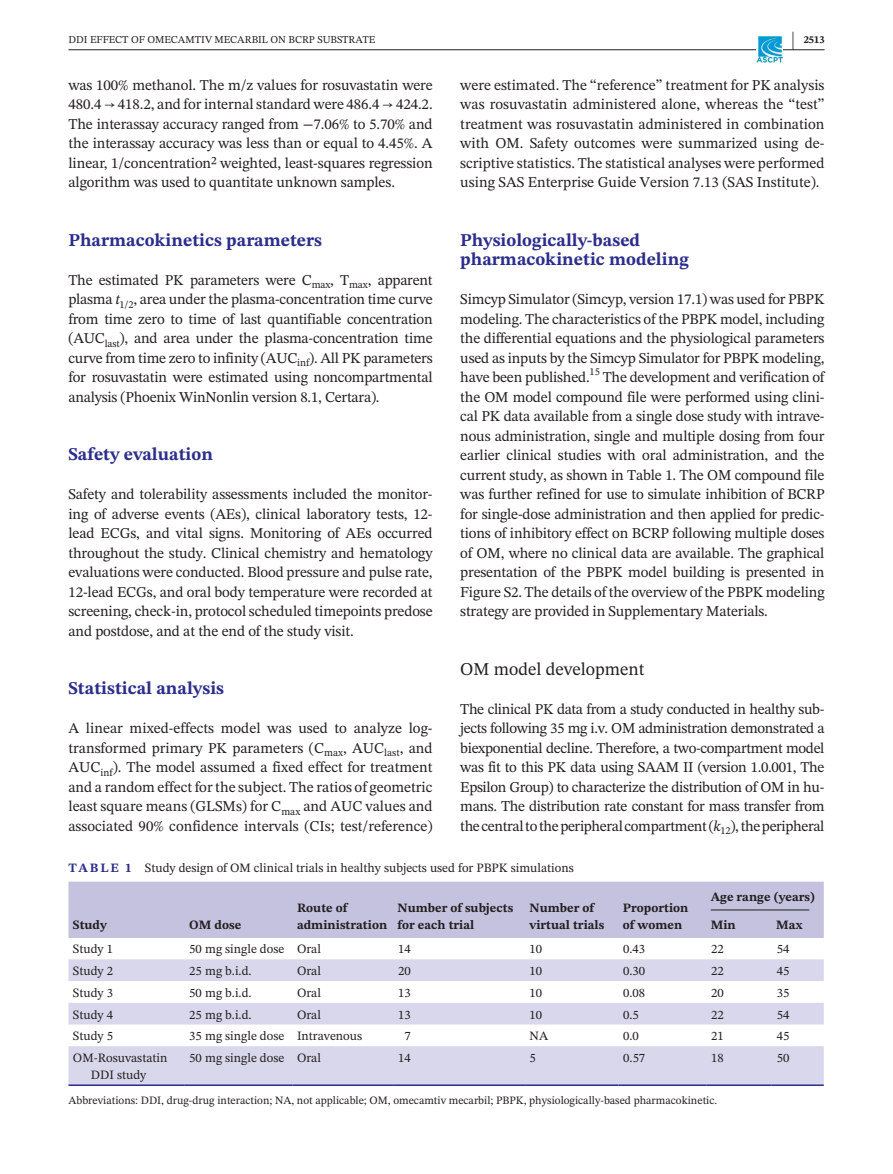
<style>
.page{position:relative;width:893px;height:1174px;background:#fff}
.page>*{position:absolute;margin:0;border:0;box-sizing:border-box;transform-origin:0 0}
.t1{font:700 21px "STIX Two Text";color:#231f20;scale:.42 1}
.t2{font:700 18px/19.5px "STIX Two Text";color:#2c2d8c}
.t3{font:18px "STIX Two Text";color:#231f20}
.t4{font:15px/19.5px "STIX Two Text";letter-spacing:-.01em;color:#231f20;text-align:justify}
.t5{font:12.75px/17.2px "STIX Two Text";color:#231f20;text-align:center}
.t6{font:700 12.75px/17.2px "STIX Two Text";color:#231f20}
.t7{font:11.25px "STIX Two Text";color:#231f20}
.t8{font:10.5px "STIX Two Text";color:#231f20}
.t9{font:700 10.5px "STIX Two Text";color:#231f20}
.s1{font-family:"Arial Unicode MS"}
.s2{font-style:italic}
.s3{font-weight:700;color:#2c2d8c}
</style>
<div class="page">
<hr style="left:68px;top:49px;width:756px;height:1px;background:#231f20">
<img style="left:757px;top:37px;width:25px;height:25px">
<div style="left:68px;top:881px;width:756px;height:57px;background:#c4c2df"></div>
<svg style="left:68px;top:959px;width:756px;height:125px;fill:#d9d7eb"></svg>
<hr style="left:68px;top:1084px;width:117px;height:2px;background:#2c2d8c">
<hr style="left:185px;top:1084px;width:108px;height:2px;background:#2c2d8c">
<hr style="left:292px;top:1084px;width:101px;height:2px;background:#2c2d8c">
<hr style="left:393px;top:1084px;width:132px;height:2px;background:#2c2d8c">
<hr style="left:525px;top:1084px;width:93px;height:2px;background:#2c2d8c">
<hr style="left:618px;top:1084px;width:88px;height:2px;background:#2c2d8c">
<hr style="left:706px;top:1084px;width:66px;height:2px;background:#2c2d8c">
<hr style="left:772px;top:1084px;width:52px;height:2px;background:#2c2d8c">
<hr style="left:711px;top:909px;width:98px;height:1px;background:#231f20">
<h1 class="t1" style="left:792px;top:24px;width:8px">|</h1>
<p class="t8" style="left:68px;top:32px;width:308px">DDI EFFECT OF OMECAMTIV MECARBIL ON BCRP SUBSTRATE</p>
<p class="t9" style="left:804px;top:32px;width:22px">2513</p>
<p class="t4" style="left:68px;top:75px;width:366px">was 100% methanol. The m/z values for rosuvastatin were 480.4 <span class="s1">→</span> 418.2, and for internal standard were 486.4 <span class="s1">→</span> 424.2.<br>The interassay accuracy ranged from −7.06% to 5.70% and the interassay accuracy was less than or equal to 4.45%. A linear, 1/concentration² weighted, least-squares regression algorithm was used to quantitate unknown samples.</p>
<p class="t4" style="left:460px;top:75px;width:366px">were estimated. The “reference” treatment for PK analysis was rosuvastatin administered alone, whereas the “test” treatment was rosuvastatin administered in combination with OM. Safety outcomes were summarized using de&shy;scriptive statistics. The statistical analyses were performed using SAS Enterprise Guide Version 7.13 (SAS Institute).</p>
<p class="t2" style="left:68px;top:230px;width:255px">Pharmacokinetics parameters</p>
<p class="t4" style="left:68px;top:270px;width:366px">The estimated PK parameters were C<sub>max</sub>, T<sub>max</sub>, apparent plasma <span class="s2">t</span><sub>1/2</sub>, area under the plasma-concentration time curve from time zero to time of last quantifiable concentration (AUC<sub>last</sub>), and area under the plasma-concentration time curve from time zero to infinity (AUC<sub>inf</sub>). All PK parameters for rosuvastatin were estimated using noncompartmental analysis (Phoenix WinNonlin version 8.1, Certara).</p>
<p class="t2" style="left:68px;top:445px;width:146px">Safety evaluation</p>
<p class="t4" style="left:68px;top:484px;width:366px">Safety and tolerability assessments included the monitor&shy;ing of adverse events (AEs), clinical laboratory tests, 12- lead ECGs, and vital signs. Monitoring of AEs occurred throughout the study. Clinical chemistry and hematology evaluations were conducted. Blood pressure and pulse rate, 12-lead ECGs, and oral body temperature were recorded at screening, check-in, protocol scheduled timepoints predose and postdose, and at the end of the study visit.</p>
<p class="t2" style="left:460px;top:230px;width:230px">Physiologically-based pharmacokinetic modeling</p>
<p class="t4" style="left:460px;top:289px;width:366px">Simcyp Simulator (Simcyp, version 17.1) was used for PBPK modeling. The characteristics of the PBPK model, including the differential equations and the physiological parameters used as inputs by the Simcyp Simulator for PBPK modeling, have been published.</p>
<p class="t8" style="left:590px;top:364px;width:12px">15</p>
<p class="t4" style="left:460px;top:367px;width:366px;text-indent:142px">The development and verification of the OM model compound file were performed using clini&shy;cal PK data available from a single dose study with intrave&shy;nous administration, single and multiple dosing from four earlier clinical studies with oral administration, and the current study, as shown in Table 1. The OM compound file was further refined for use to simulate inhibition of BCRP for single-dose administration and then applied for predic&shy;tions of inhibitory effect on BCRP following multiple doses of OM, where no clinical data are available. The graphical presentation of the PBPK model building is presented in Figure S2. The details of the overview of the PBPK modeling strategy are provided in Supplementary Materials.</p>
<p class="t3" style="left:460px;top:656px;width:186px">OM model development</p>
<p class="t4" style="left:460px;top:699px;width:366px">The clinical PK data from a study conducted in healthy sub&shy;jects following 35 mg i.v. OM administration demonstrated a biexponential decline. Therefore, a two-compartment model was fit to this PK data using SAAM II (version 1.0.001, The Epsilon Group) to characterize the distribution of OM in hu&shy;mans. The distribution rate constant for mass transfer from the central to the peripheral compartment (<span class="s2">k</span><sub>12</sub>), the peripheral</p>
<p class="t5" style="left:68px;top:859px;width:507px"><span class="s3">TABLE 1</span> Study design of OM clinical trials in healthy subjects used for PBPK simulations</p>
<p class="t2" style="left:68px;top:679px;width:157px">Statistical analysis</p>
<p class="t4" style="left:68px;top:718px;width:366px">A linear mixed-effects model was used to analyze log&shy;transformed primary PK parameters (C<sub>max</sub>, AUC<sub>last</sub>, and AUC<sub>inf</sub>). The model assumed a fixed effect for treatment and a random effect for the subject. The ratios of geometric least square means (GLSMs) for C<sub>max</sub> and AUC values and associated 90% confidence intervals (CIs; test/reference)</p>
<p class="t6" style="left:73px;top:916px;width:35px">Study</p>
<p class="t6" style="left:189px;top:916px;width:53px">OM dose</p>
<p class="t6" style="left:297px;top:899px;width:92px">Route of administration</p>
<p class="t6" style="left:398px;top:899px;width:117px">Number of subjects for each trial</p>
<p class="t6" style="left:530px;top:899px;width:76px">Number of virtual trials</p>
<p class="t6" style="left:623px;top:899px;width:67px">Proportion of women</p>
<p class="t6" style="left:711px;top:888px;width:106px">Age range (years)</p>
<p class="t6" style="left:711px;top:916px;width:27px">Min</p>
<p class="t6" style="left:776px;top:916px;width:28px">Max</p>
<p class="t5" style="left:73px;top:940px;width:42px">Study 1</p>
<p class="t5" style="left:189px;top:940px;width:133px">50 mg single dose Oral</p>
<p class="t5" style="left:398px;top:940px;width:14px">14</p>
<p class="t5" style="left:530px;top:940px;width:14px">10</p>
<p class="t5" style="left:623px;top:940px;width:24px">0.43</p>
<p class="t5" style="left:711px;top:940px;width:14px">22</p>
<p class="t5" style="left:777px;top:940px;width:14px">54</p>
<p class="t5" style="left:73px;top:962px;width:42px">Study 2</p>
<p class="t5" style="left:189px;top:962px;width:64px">25 mg b.i.d.</p>
<p class="t5" style="left:297px;top:962px;width:25px">Oral</p>
<p class="t5" style="left:398px;top:962px;width:14px">20</p>
<p class="t5" style="left:530px;top:962px;width:14px">10</p>
<p class="t5" style="left:623px;top:962px;width:24px">0.30</p>
<p class="t5" style="left:711px;top:962px;width:14px">22</p>
<p class="t5" style="left:777px;top:962px;width:14px">45</p>
<p class="t5" style="left:73px;top:983px;width:42px">Study 3</p>
<p class="t5" style="left:189px;top:983px;width:64px">50 mg b.i.d.</p>
<p class="t5" style="left:297px;top:983px;width:25px">Oral</p>
<p class="t5" style="left:398px;top:983px;width:14px">13</p>
<p class="t5" style="left:530px;top:983px;width:14px">10</p>
<p class="t5" style="left:623px;top:983px;width:24px">0.08</p>
<p class="t5" style="left:711px;top:983px;width:14px">20</p>
<p class="t5" style="left:777px;top:983px;width:14px">35</p>
<p class="t5" style="left:73px;top:1005px;width:42px">Study 4</p>
<p class="t5" style="left:189px;top:1005px;width:64px">25 mg b.i.d.</p>
<p class="t5" style="left:297px;top:1005px;width:25px">Oral</p>
<p class="t5" style="left:398px;top:1005px;width:14px">13</p>
<p class="t5" style="left:530px;top:1005px;width:14px">10</p>
<p class="t5" style="left:623px;top:1005px;width:17px">0.5</p>
<p class="t5" style="left:711px;top:1005px;width:14px">22</p>
<p class="t5" style="left:777px;top:1005px;width:14px">54</p>
<p class="t5" style="left:73px;top:1027px;width:42px">Study 5</p>
<p class="t5" style="left:189px;top:1027px;width:174px">35 mg single dose Intravenous</p>
<p class="t5" style="left:404px;top:1027px;width:8px">7</p>
<p class="t5" style="left:530px;top:1027px;width:20px">NA</p>
<p class="t5" style="left:623px;top:1027px;width:17px">0.0</p>
<p class="t5" style="left:711px;top:1027px;width:14px">21</p>
<p class="t5" style="left:777px;top:1027px;width:14px">45</p>
<p class="t5" style="left:73px;top:1049px;width:96px">OM-Rosuvastatin<br>DDI study</p>
<p class="t5" style="left:189px;top:1049px;width:133px">50 mg single dose Oral</p>
<p class="t5" style="left:398px;top:1049px;width:14px">14</p>
<p class="t5" style="left:530px;top:1049px;width:8px">5</p>
<p class="t5" style="left:623px;top:1049px;width:24px">0.57</p>
<p class="t5" style="left:711px;top:1049px;width:14px">18</p>
<p class="t5" style="left:777px;top:1049px;width:14px">50</p>
<p class="t7" style="left:68px;top:1092px;width:650px">Abbreviations: DDI, drug-drug interaction; NA, not applicable; OM, omecamtiv mecarbil; PBPK, physiologically-based pharmacokinetic.</p>
</div>
